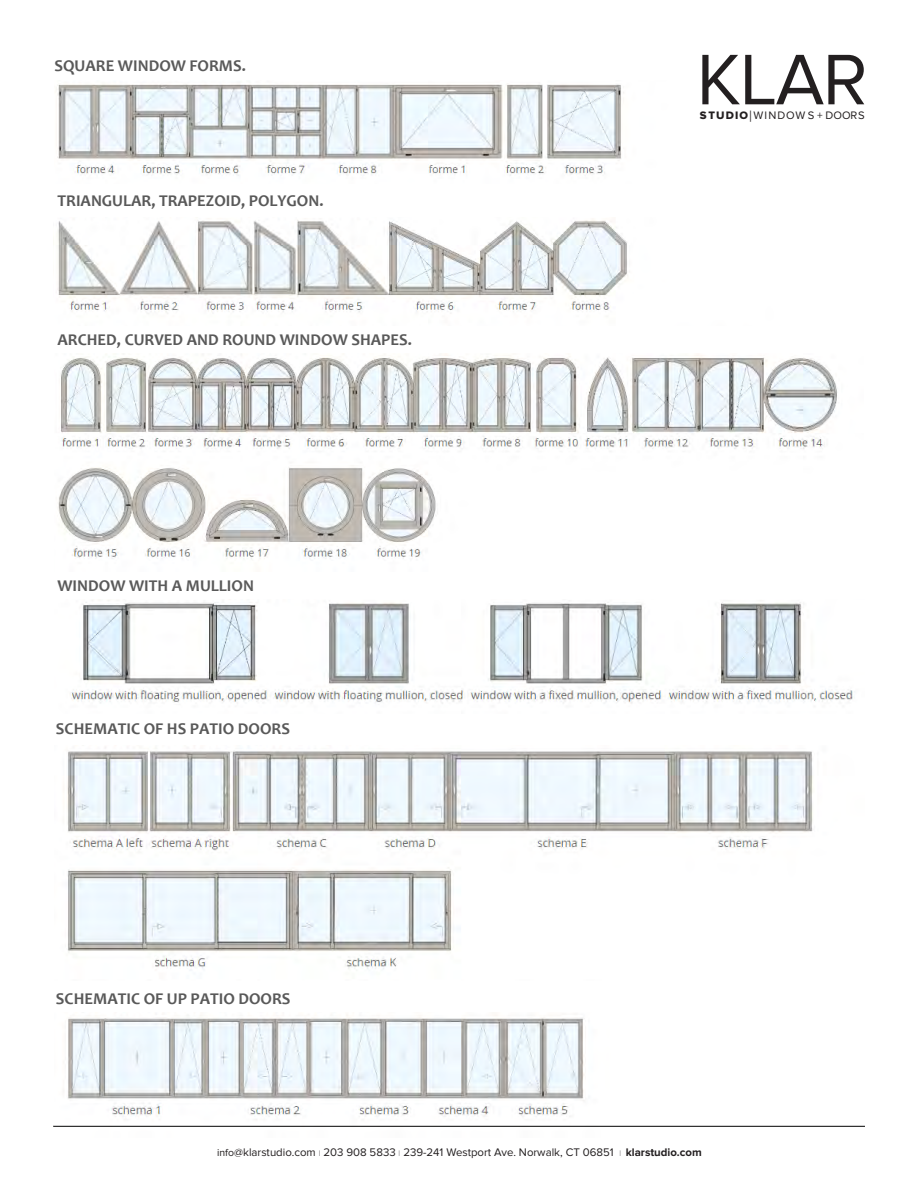
<style>
.page{position:relative;width:918px;height:1188px;background:#fff}
.page>*{position:absolute;margin:0;border:0;box-sizing:border-box;transform-origin:0 0}
.t1{font:74.1px "Proxima Nova";color:#231f20}
.t2{font:700 16.5px "Candara";color:#595959}
.t3{font:11.4px "Proxima Nova";color:#231f20}
.t4{font:11.25px "Proxima Nova";letter-spacing:.075em;color:#231f20}
.s1{font-family:"Proxima Nova Extrabld"}
.s2{font-family:"Minion Pro"}
.s3{font-size:10.5px}
.s4{font-family:"Proxima Nova T";font-weight:100;font-size:8.4px}
.s5{font-weight:700}
</style>
<div class="page">
<img style="left:71px;top:600px;width:782px;height:104px">
<hr style="left:53px;top:1126px;width:810px;height:1px;background:#000">
<img style="left:56px;top:84px;width:568px;height:92px">
<img style="left:58px;top:220px;width:570px;height:94px">
<img style="left:58px;top:353px;width:780px;height:206px">
<img style="left:54px;top:1014px;width:810px;height:112px">
<hr style="left:54px;top:1126px;width:811px;height:1px;background:#000">
<img style="left:67px;top:747px;width:746px;height:224px">
<p class="t2" style="left:55px;top:56px;width:193px">SQUARE WINDOW FORMS.</p>
<p class="t2" style="left:58px;top:190px;width:268px">TRIANGULAR, TRAPEZOID, POLYGON.</p>
<p class="t2" style="left:58px;top:330px;width:356px">ARCHED, CURVED AND ROUND WINDOW SHAPES.</p>
<p class="t2" style="left:58px;top:575px;width:198px">WINDOW WITH A MULLION</p>
<p class="t2" style="left:56px;top:718px;width:236px">SCHEMATIC OF HS PATIO DOORS</p>
<p class="t2" style="left:56px;top:988px;width:236px">SCHEMATIC OF UP PATIO DOORS</p>
<h1 class="t1" style="left:697px;top:37px;width:173px">KLAR</h1>
<p class="t4" style="left:700px;top:109px;width:167px"><span class="s1">STUDIO</span><span class="s2">|</span>WINDOWS + DOORS</p>
<p class="t3" style="left:217px;top:1145px;width:486px"><span class="s3">info</span>@klarstudio.com <span class="s4">I</span> 203 908 5833 <span class="s4">I</span> 239-241 Westport Ave. Norwalk, CT 06851 <span class="s4">I</span> <span class="s5">klarstudio.com</span></p>
</div>
